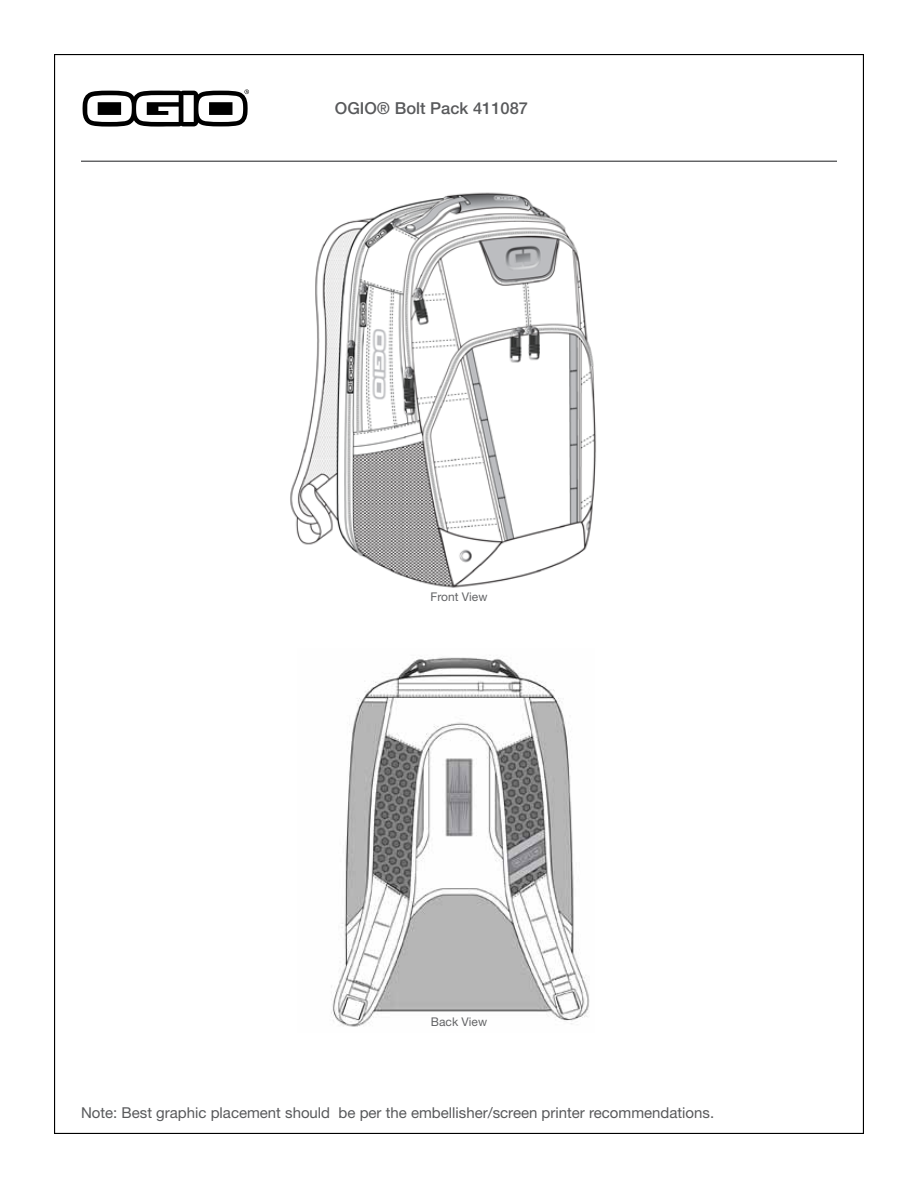
<style>
.page{position:relative;width:918px;height:1188px;background:#fff}
.page>*{position:absolute;margin:0;border:0;box-sizing:border-box;transform-origin:0 0}
.t1{font:500 16.5px "Helvetica Neue LT Std";color:#58595b}
.t2{font:15px "Helvetica Neue LT Std";color:#58595b}
.t3{font:12px "Helvetica Neue LT Std";color:#636466}
</style>
<div class="page">
<hr style="left:81px;top:161px;width:756px;height:1px;background:#636466">
<svg style="left:83px;top:89px;width:166px;height:38px"></svg>
<img style="left:290px;top:192px;width:306px;height:396px">
<img style="left:331px;top:656px;width:259px;height:371px">
<p class="t1" style="left:335px;top:98px;width:195px">OGIO® Bolt Pack 411087</p>
<p class="t3" style="left:431px;top:590px;width:58px">Front View</p>
<p class="t3" style="left:431px;top:1014px;width:58px">Back View</p>
<p class="t2" style="left:81px;top:1103px;width:635px">Note: Best graphic placement should be per the embellisher/screen printer recommendations.</p>
</div>
